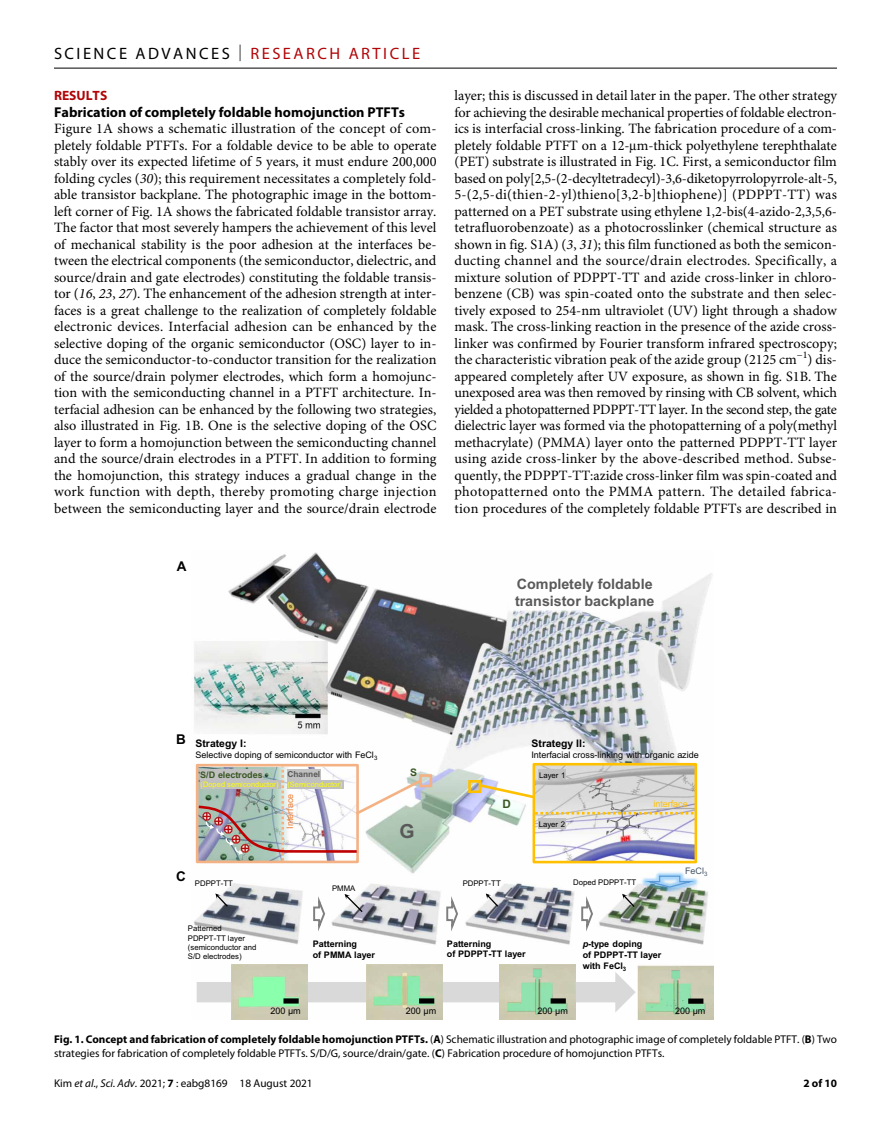
<style>
.page{position:relative;width:891px;height:1134px;background:#fff}
.page>*{position:absolute;margin:0;border:0;box-sizing:border-box;transform-origin:0 0}
.t1{font:700 19.5px "Arial";color:#595959}
.t2{font:16.5px "Myriad Pro";letter-spacing:.15em;color:#000}
.t3{font:14.25px/16.5px "Minion Pro";color:#000;text-align:justify}
.t4{font:700 14.25px "Myriad Pro";color:#000}
.t5{font:700 14.25px/17.1px "Arial";color:#595959}
.t6{font:700 13.5px "Myriad Pro";color:#b10508}
.t7{font:700 13.5px "Arial";color:#000}
.t8{font:700 11.7px "Arial";color:#385723}
.t9{font:11.25px/15px "Myriad Pro";color:#000}
.t10{font:700 11.25px "Myriad Pro";color:#000}
.t11{font:700 10.5px "Arial";color:#000}
.t12{font:700 10.5px "Arial";color:#385723}
.t13{font:9px "Arial";color:#000}
.t14{font:700 9px/10.9px "Arial";letter-spacing:-.005em;color:#000}
.t15{font:700 9px "Arial";letter-spacing:-.005em;color:#385723}
.t16{font:9px "Arial";color:#ed7d31}
.t17{font:9px "Arial";letter-spacing:-.005em;color:#ffc000}
.t18{font:9px "Arial";color:#44546a}
.t19{font:700 8.4px "Arial";letter-spacing:-.005em;color:#595959}
.t20{font:7.8px/9.3px "Arial";color:#000}
.t21{font:7.5px "Arial";color:#ff0}
.s1{font-weight:300}
.s2{color:#b10508}
.s3{font-style:italic}
.s4{font-weight:700}
</style>
<div class="page">
<hr style="left:54px;top:68px;width:783px;height:1px;background:#000">
<img style="left:193px;top:552px;width:521px;height:467px">
<img style="left:537px;top:767px;width:156px;height:92px">
<div style="left:196px;top:764px;width:163px;height:99px;border:3px solid #f4b183"></div>
<svg style="left:197px;top:972px;width:439px;height:41px"></svg>
<svg style="left:215px;top:893px;width:13px;height:14px"></svg>
<svg style="left:312px;top:891px;width:282px;height:46px"></svg>
<svg style="left:622px;top:894px;width:13px;height:13px"></svg>
<div style="left:688px;top:999px;width:15px;height:5px;background:#000"></div>
<div style="left:533px;top:763px;width:164px;height:100px;border:3px solid #ffc000"></div>
<div style="left:539px;top:769px;width:27px;height:10px;background:#c0c0c0"></div>
<div style="left:539px;top:819px;width:27px;height:10px;background:#c0c0c0"></div>
<svg style="left:535px;top:812px;width:159px;height:3px"></svg>
<svg style="left:467px;top:779px;width:69px;height:21px"></svg>
<div style="left:419px;top:774px;width:13px;height:13px;border:3px solid #f4b183"></div>
<img style="left:196px;top:767px;width:228px;height:94px">
<svg style="left:648px;top:875px;width:52px;height:13px"></svg>
<img style="left:231px;top:965px;width:76px;height:54px">
<img style="left:367px;top:965px;width:76px;height:54px">
<img style="left:499px;top:965px;width:77px;height:54px">
<div style="left:283px;top:998px;width:16px;height:6px;background:#000"></div>
<div style="left:419px;top:998px;width:15px;height:6px;background:#000"></div>
<div style="left:551px;top:998px;width:15px;height:6px;background:#000"></div>
<p class="t2" style="left:54px;top:40px;width:368px">SCIENCE ADVANCES <span class="s1">|</span> <span class="s2">RESEARCH ARTICLE</span></p>
<p class="t6" style="left:54px;top:85px;width:55px">RESULTS</p>
<p class="t4" style="left:54px;top:100px;width:353px">Fabrication of completely foldable homojunction PTFTs</p>
<p class="t3" style="left:54px;top:122px;width:384px">Figure 1A shows a schematic illustration of the concept of com&shy;pletely foldable PTFTs. For a foldable device to be able to operate stably over its expected lifetime of 5 years, it must endure 200,000 folding cycles (<span class="s3">30</span>); this requirement necessitates a completely fold&shy;able transistor backplane. The photographic image in the bottom&shy;left corner of Fig. 1A shows the fabricated foldable transistor array.<br>The factor that most severely hampers the achievement of this level of mechanical stability is the poor adhesion at the interfaces be&shy;tween the electrical components (the semiconductor, dielectric, and source/drain and gate electrodes) constituting the foldable transis&shy;tor (<span class="s3">16</span>, <span class="s3">23</span>, <span class="s3">27</span>). The enhancement of the adhesion strength at inter&shy;faces is a great challenge to the realization of completely foldable electronic devices. Interfacial adhesion can be enhanced by the selective doping of the organic semiconductor (OSC) layer to in&shy;duce the semiconductor-to-conductor transition for the realization of the source/drain polymer electrodes, which form a homojunc&shy;tion with the semiconducting channel in a PTFT architecture. In&shy;terfacial adhesion can be enhanced by the following two strategies, also illustrated in Fig. 1B. One is the selective doping of the OSC layer to form a homojunction between the semiconducting channel and the source/drain electrodes in a PTFT. In addition to forming the homojunction, this strategy induces a gradual change in the work function with depth, thereby promoting charge injection between the semiconducting layer and the source/drain electrode</p>
<p class="t7" style="left:177px;top:557px;width:11px">A</p>
<p class="t3" style="left:454px;top:89px;width:384px">layer; this is discussed in detail later in the paper. The other strategy for achieving the desirable mechanical properties of foldable electron&shy;ics is interfacial cross-linking. The fabrication procedure of a com&shy;pletely foldable PTFT on a 12- m-thick polyethylene terephthalate (PET) substrate is illustrated in Fig. 1C. First, a semiconductor film based on poly[2,5-(2-decyltetradecyl)-3,6-diketopyrrolopyrrole-alt-5, 5-(2,5-di(thien-2-yl)thieno[3,2-b]thiophene)] (PDPPT-TT) was patterned on a PET substrate using ethylene 1,2-bis(4-azido-2,3,5,6- tetrafluorobenzoate) as a photocrosslinker (chemical structure as shown in fig. S1A) (<span class="s3">3</span>, <span class="s3">31</span>); this film functioned as both the semicon&shy;ducting channel and the source/drain electrodes. Specifically, a mixture solution of PDPPT-TT and azide cross-linker in chloro&shy;benzene (CB) was spin-coated onto the substrate and then selec&shy;tively exposed to 254-nm ultraviolet (UV) light through a shadow mask. The cross-linking reaction in the presence of the azide cross&shy;linker was confirmed by Fourier transform infrared spectroscopy; the characteristic vibration peak of the azide group (2125 cm<sup>−1</sup>) dis&shy;appeared completely after UV exposure, as shown in fig. S1B. The unexposed area was then removed by rinsing with CB solvent, which yielded a photopatterned PDPPT-TT layer. In the second step, the gate dielectric layer was formed via the photopatterning of a poly(methyl methacrylate) (PMMA) layer onto the patterned PDPPT-TT layer using azide cross-linker by the above-described method. Subse&shy;quently, the PDPPT-TT:azide cross-linker film was spin-coated and photopatterned onto the PMMA pattern. The detailed fabrica&shy;tion procedures of the completely foldable PTFTs are described in</p>
<p class="t5" style="left:515px;top:576px;width:141px">Completely foldable transistor backplane</p>
<p class="t11" style="left:176px;top:736px;width:72px"><sup>B</sup> Strategy I:</p>
<p class="t13" style="left:196px;top:749px;width:183px">Selective doping of semiconductor with FeCl<sub>3</sub></p>
<p class="t11" style="left:532px;top:736px;width:55px">Strategy II:</p>
<p class="t13" style="left:532px;top:749px;width:169px">Interfacial cross-linking with organic azide</p>
<p class="t15" style="left:200px;top:769px;width:64px">S/D electrodes</p>
<p class="t21" style="left:201px;top:780px;width:80px">(Doped semiconductor)</p>
<p class="t19" style="left:287px;top:769px;width:34px">Channel</p>
<p class="t21" style="left:287px;top:780px;width:57px">(Semiconductor)</p>
<p class="t16" style="left:284px;top:829px;width:37px;rotate:-90deg">Interface</p>
<p class="t12" style="left:410px;top:765px;width:8px">S</p>
<h1 class="t1" style="left:400px;top:818px;width:17px">G</h1>
<p class="t8" style="left:502px;top:796px;width:10px">D</p>
<p class="t20" style="left:539px;top:770px;width:28px">Layer 1</p>
<p class="t20" style="left:539px;top:820px;width:28px">Layer 2</p>
<p class="t17" style="left:653px;top:798px;width:36px">interface</p>
<p class="t7" style="left:176px;top:868px;width:11px">C</p>
<p class="t20" style="left:195px;top:879px;width:40px">PDPPT-TT</p>
<p class="t20" style="left:463px;top:879px;width:40px">PDPPT-TT</p>
<p class="t20" style="left:573px;top:878px;width:65px">Doped PDPPT-TT</p>
<p class="t20" style="left:188px;top:924px;width:70px">Patterned<br>PDPPT-TT layer (semiconductor and<br>S/D electrodes)</p>
<p class="t20" style="left:332px;top:883px;width:25px">PMMA</p>
<p class="t14" style="left:313px;top:939px;width:64px">Patterning<br>of PMMA layer</p>
<p class="t14" style="left:447px;top:938px;width:80px">Patterning<br>of PDPPT-TT layer</p>
<p class="t14" style="left:583px;top:938px;width:80px"><span class="s3">p</span>-type doping<br>of PDPPT-TT layer with FeCl<sub>3</sub></p>
<p class="t18" style="left:685px;top:865px;width:24px">FeCl<sub>3</sub></p>
<p class="t13" style="left:270px;top:1005px;width:32px">200 µm</p>
<p class="t13" style="left:406px;top:1005px;width:32px">200 µm</p>
<p class="t13" style="left:538px;top:1005px;width:32px">200 µm</p>
<p class="t9" style="left:54px;top:1031px;width:785px"><span class="s4">Fig. 1. Concept and fabrication of completely foldable homojunction PTFTs.</span> (<span class="s4">A</span>) Schematic illustration and photographic image of completely foldable PTFT. (<span class="s4">B</span>) Two strategies for fabrication of completely foldable PTFTs. S/D/G, source/drain/gate. (<span class="s4">C</span>) Fabrication procedure of homojunction PTFTs.</p>
<p class="t13" style="left:675px;top:1005px;width:32px">200 µm</p>
<p class="t9" style="left:54px;top:1076px;width:260px">Kim <span class="s3">et al</span>., <span class="s3">Sci. Adv.</span> 2021; <span class="s4">7</span> : eabg8169 18 August 2021</p>
<p class="t10" style="left:803px;top:1074px;width:35px">2 of 10</p>
</div>
